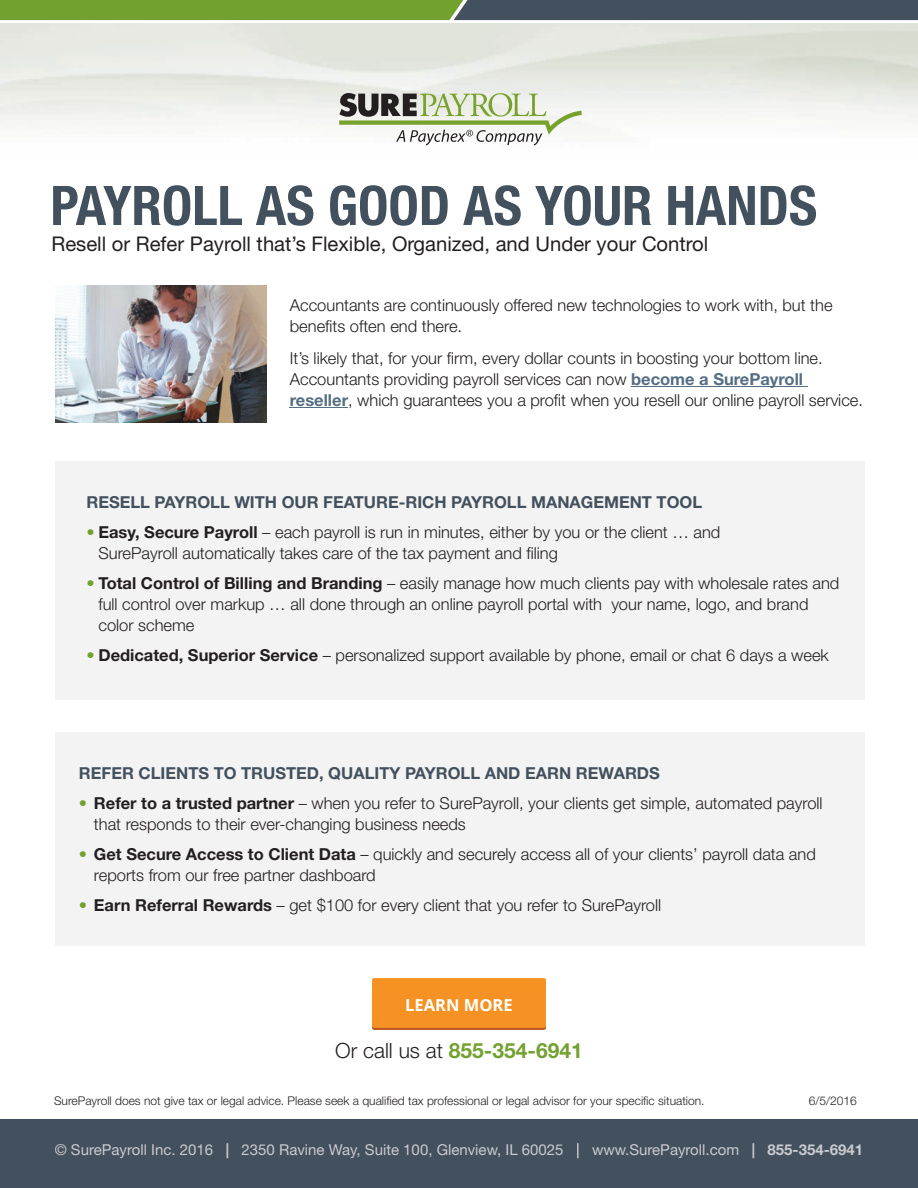
<style>
.page{position:relative;width:918px;height:1188px;background:#fff}
.page>*{position:absolute;margin:0;border:0;box-sizing:border-box;transform-origin:0 0}
.t1{font:700 condensed 54.6px "Helvetica Neue LT Std";color:#43515e}
.t2{font:700 21px "Helvetica Neue LT Std";color:#73a12f}
.t3{font:20.25px "Helvetica Neue LT Std";color:#231f20}
.t4{font:300 16.5px/21px "Helvetica Neue LT Std";color:#231f20}
.t5{font:700 16.5px "Helvetica Neue LT Std";color:#43515e}
.t6{font:700 16.5px "Open Sans";color:#fff}
.t7{font:15px "Helvetica Neue LT Std";color:#cacacf}
.t8{font:300 12px "Helvetica Neue LT Std";color:#231f20}
.s1{font-weight:700;color:#556d83}
.s2{color:#73a12f}
.s3{font-weight:700}
.s4{font-weight:300;color:#231f20}
</style>
<div class="page">
<div style="left:0;top:1120px;width:918px;height:68px;background:#43515e"></div>
<svg style="left:0;top:0;width:918px;height:20px;background:#5b7947"></svg>
<hr style="left:631px;top:386px;width:177px;height:1px;background:#556d83">
<hr style="left:290px;top:407px;width:58px;height:1px;background:#556d83">
<div style="left:55px;top:461px;width:810px;height:238px;background:#f3f3f3"></div>
<div style="left:55px;top:732px;width:810px;height:214px;background:#f3f3f3"></div>
<svg style="left:339px;top:93px;width:243px;height:52px"></svg>
<div style="left:372px;top:978px;width:174px;height:52px;background:#f69223"></div>
<img style="left:56px;top:286px;width:210px;height:136px">
<h1 class="t1" style="left:50px;top:173px;width:768px">PAYROLL AS GOOD AS YOUR HANDS</h1>
<p class="t3" style="left:52px;top:232px;width:658px">Resell or Refer Payroll that’s Flexible, Organized, and Under your Control</p>
<p class="t4" style="left:290px;top:295px;width:544px">Accountants are continuously offered new technologies to work with, but the benefits often end there.</p>
<p class="t4" style="left:290px;top:347px;width:575px">It’s likely that, for your firm, every dollar counts in boosting your bottom line.<br>Accountants providing payroll services can now <span class="s1">become a SurePayroll reseller</span>, which guarantees you a profit when you resell our online payroll service.</p>
<p class="t5" style="left:86px;top:492px;width:617px">RESELL PAYROLL WITH OUR FEATURE-RICH PAYROLL MANAGEMENT TOOL</p>
<p class="t4" style="left:98px;top:521px;width:623px;text-indent:-12px"><span class="s2">•</span> <span class="s3">Easy, Secure Payroll</span> – each payroll is run in minutes, either by you or the client … and<br>SurePayroll automatically takes care of the tax payment and filing</p>
<p class="t4" style="left:98px;top:572px;width:742px;text-indent:-12px"><span class="s2">•</span> <span class="s3">Total Control of Billing and Branding</span> – easily manage how much clients pay with wholesale rates and full control over markup … all done through an online payroll portal with your name, logo, and brand color scheme</p>
<p class="t4" style="left:86px;top:644px;width:744px"><span class="s2">•</span> <span class="s3">Dedicated, Superior Service</span> – personalized support available by phone, email or chat 6 days a week</p>
<p class="t5" style="left:79px;top:763px;width:582px">REFER CLIENTS TO TRUSTED, QUALITY PAYROLL AND EARN REWARDS</p>
<p class="t4" style="left:94px;top:793px;width:730px;text-indent:-15px"><span class="s2">•</span> <span class="s3">Refer to a trusted partner</span> – when you refer to SurePayroll, your clients get simple, automated payroll that responds to their ever-changing business needs</p>
<p class="t4" style="left:94px;top:844px;width:723px;text-indent:-15px"><span class="s2">•</span> <span class="s3">Get Secure Access to Client Data</span> – quickly and securely access all of your clients’ payroll data and reports from our free partner dashboard</p>
<p class="t4" style="left:79px;top:895px;width:584px"><span class="s2">•</span> <span class="s3">Earn Referral Rewards</span> – get $100 for every client that you refer to SurePayroll</p>
<p class="t6" style="left:405px;top:993px;width:109px">LEARN MORE</p>
<p class="t2" style="left:335px;top:1038px;width:249px"><span class="s4">Or call us at</span> 855-354-6941</p>
<p class="t8" style="left:54px;top:1093px;width:652px">SurePayroll does not give tax or legal advice. Please seek a qualified tax professional or legal advisor for your specific situation.</p>
<p class="t8" style="left:809px;top:1093px;width:50px">6/5/2016</p>
<p class="t7" style="left:55px;top:1141px;width:810px">© SurePayroll Inc. 2016 <span class="s3">|</span> 2350 Ravine Way, Suite 100, Glenview, IL 60025 <span class="s3">|</span> www.SurePayroll.com <span class="s3">| 855-354-6941</span></p>
</div>
